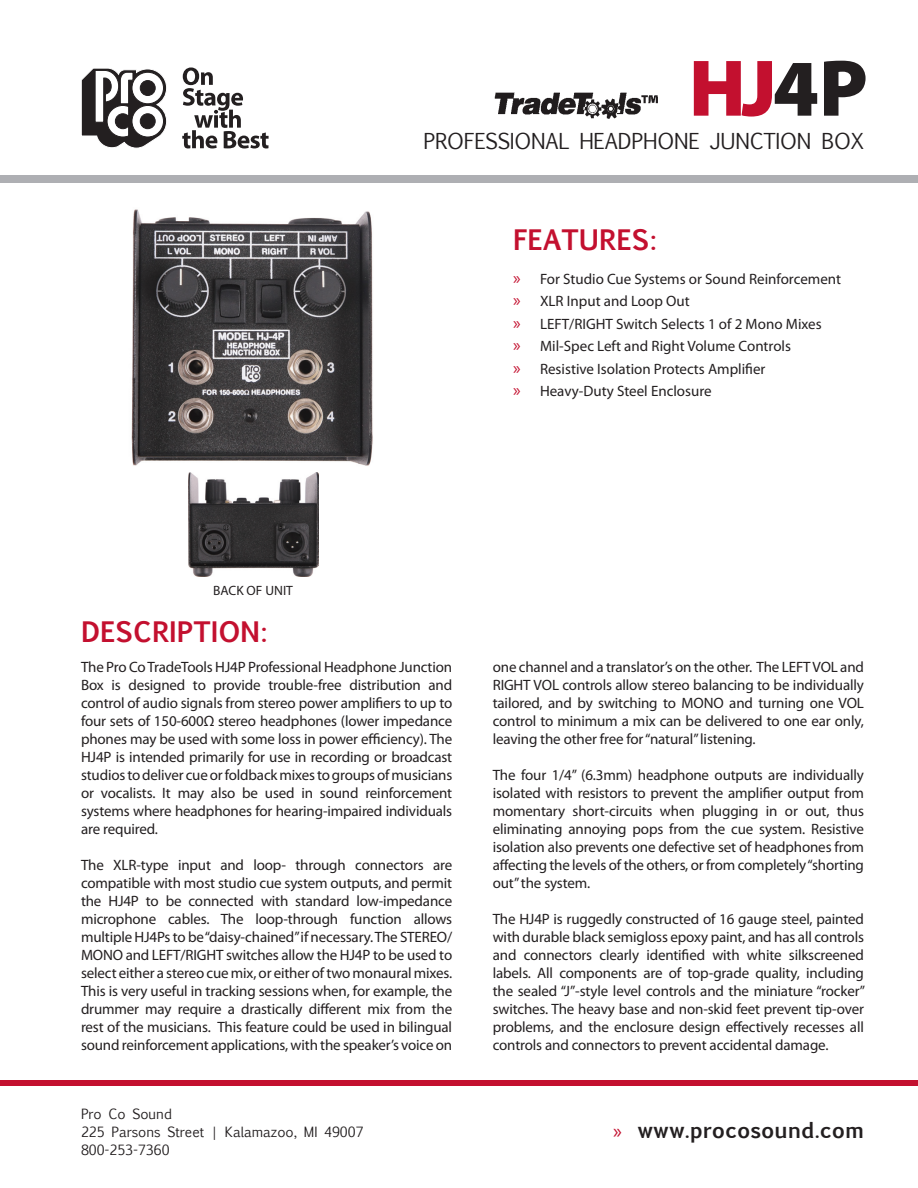
<style>
.page{position:relative;width:918px;height:1188px;background:#fff}
.page>*{position:absolute;margin:0;border:0;box-sizing:border-box;transform-origin:0 0}
.t1{font:900 81px "Myriad Pro";color:#c3102f}
.t2{font:700 27px "Euphemia UCAS";color:#c3102f}
.t3{font:21px "Euphemia UCAS";letter-spacing:-.01em;color:#231f20}
.t4{font:700 21px "Euphemia UCAS";color:#231f20}
.Paragraph_Style_1{font:15px/18px "Myriad Pro";letter-spacing:-.01em;color:#231f20;text-align:justify}
.t5{font:13.5px "Euphemia UCAS";color:#231f20}
.t6{font:13.5px "Myriad Pro";color:#231f20}
.s1{color:#231f20}
.s2{font-size:18px;color:#c3102f}
.s3{font-family:"Myriad Pro";font-weight:400;color:#c3102f}
</style>
<div class="page">
<div style="left:0;top:27px;width:918px;height:156px;background:#aeafb3"></div>
<div style="left:0;top:14px;width:918px;height:162px;background:#fff"></div>
<div style="left:0;top:1080px;width:918px;height:6px;background:#c3102f"></div>
<svg style="left:81px;top:68px;width:86px;height:80px"></svg>
<svg style="left:132px;top:72px;width:32px;height:32px"></svg>
<div style="left:132px;top:72px;width:32px;height:32px;border:1px solid #231f20;border-radius:50%"></div>
<div style="left:140px;top:81px;width:15px;height:15px;background:#231f20;border-radius:50%"></div>
<div style="left:140px;top:80px;width:15px;height:16px;border:1px solid #231f20;border-radius:50%"></div>
<svg style="left:182px;top:68px;width:87px;height:80px"></svg>
<img style="left:494px;top:92px;width:164px;height:26px">
<img style="left:131px;top:209px;width:242px;height:257px">
<img style="left:188px;top:473px;width:130px;height:103px">
<p class="t1" style="left:689px;top:34px;width:180px">HJ<span class="s1">4P</span></p>
<p class="t3" style="left:423px;top:126px;width:442px">PROFESSIONAL HEADPHONE JUNCTION BOX</p>
<p class="t2" style="left:513px;top:220px;width:146px">Features:</p>
<p class="Paragraph_Style_1" style="left:513px;top:269px;width:330px"><span class="s2">»</span> For Studio Cue Systems or Sound Reinforcement</p>
<p class="Paragraph_Style_1" style="left:513px;top:292px;width:178px"><span class="s2">»</span> XLR Input and Loop Out</p>
<p class="Paragraph_Style_1" style="left:513px;top:314px;width:310px"><span class="s2">»</span> LEFT/RIGHT Switch Selects 1 of 2 Mono Mixes</p>
<p class="Paragraph_Style_1" style="left:513px;top:337px;width:280px"><span class="s2">»</span> Mil-Spec Left and Right Volume Controls</p>
<p class="Paragraph_Style_1" style="left:513px;top:359px;width:254px"><span class="s2">»</span> Resistive Isolation Protects Amplifier</p>
<p class="Paragraph_Style_1" style="left:513px;top:382px;width:200px"><span class="s2">»</span> Heavy-Duty Steel Enclosure</p>
<p class="t6" style="left:213px;top:582px;width:81px">BACK OF UNIT</p>
<p class="t2" style="left:81px;top:611px;width:188px">Description:</p>
<p class="Paragraph_Style_1" style="left:81px;top:658px;width:373px">The Pro Co TradeTools HJ4P Professional Headphone Junction Box is designed to provide trouble-free distribution and control of audio signals from stereo power amplifiers to up to four sets of 150-600Ω stereo headphones (lower impedance phones may be used with some loss in power efficiency). The HJ4P is intended primarily for use in recording or broadcast studios to deliver cue or foldback mixes to groups of musicians or vocalists. It may also be used in sound reinforcement systems where headphones for hearing-impaired individuals are required.</p>
<p class="Paragraph_Style_1" style="left:81px;top:856px;width:373px">The XLR-type input and loop- through connectors are compatible with most studio cue system outputs, and permit the HJ4P to be connected with standard low-impedance microphone cables. The loop-through function allows multiple HJ4Ps to be “daisy-chained” if necessary. The STEREO/ MONO and LEFT/RIGHT switches allow the HJ4P to be used to select either a stereo cue mix, or either of two monaural mixes.<br>This is very useful in tracking sessions when, for example, the drummer may require a drastically different mix from the rest of the musicians. This feature could be used in bilingual sound reinforcement applications, with the speaker’s voice on</p>
<p class="t5" style="left:81px;top:1104px;width:93px">Pro Co Sound</p>
<p class="t5" style="left:81px;top:1122px;width:284px">225 Parsons Street | Kalamazoo, MI 49007</p>
<p class="t5" style="left:81px;top:1140px;width:90px">800-253-7360</p>
<p class="Paragraph_Style_1" style="left:493px;top:658px;width:373px">one channel and a translator’s on the other. The LEFT VOL and RIGHT VOL controls allow stereo balancing to be individually tailored, and by switching to MONO and turning one VOL control to minimum a mix can be delivered to one ear only, leaving the other free for “natural” listening.</p>
<p class="Paragraph_Style_1" style="left:493px;top:766px;width:373px">The four 1/4” (6.3mm) headphone outputs are individually isolated with resistors to prevent the amplifier output from momentary short-circuits when plugging in or out, thus eliminating annoying pops from the cue system. Resistive isolation also prevents one defective set of headphones from affecting the levels of the others, or from completely “shorting out” the system.</p>
<p class="Paragraph_Style_1" style="left:493px;top:910px;width:374px">The HJ4P is ruggedly constructed of 16 gauge steel, painted with durable black semigloss epoxy paint, and has all controls and connectors clearly identified with white silkscreened labels. All components are of top-grade quality, including the sealed “J”-style level controls and the miniature “rocker” switches. The heavy base and non-skid feet prevent tip-over problems, and the enclosure design effectively recesses all controls and connectors to prevent accidental damage.</p>
<p class="t4" style="left:613px;top:1114px;width:252px"><span class="s3">»</span> www.procosound.com</p>
</div>
